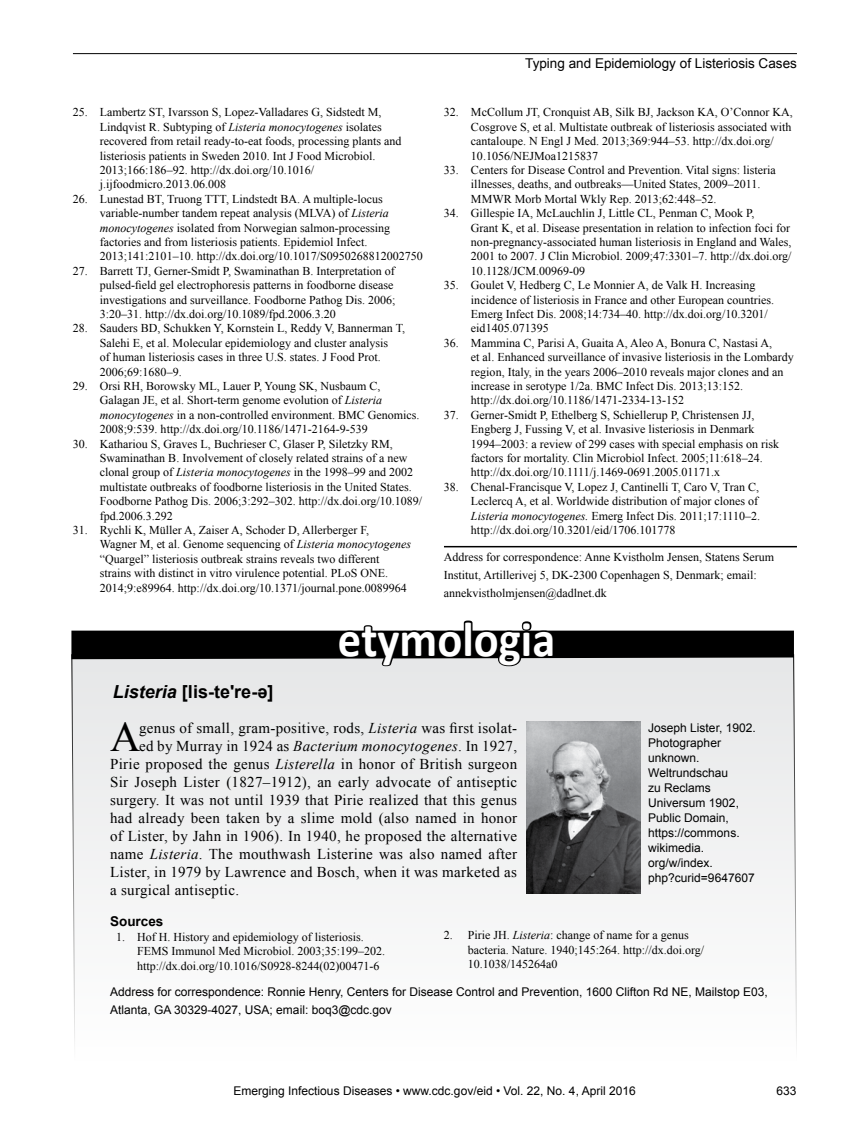
<style>
.page{position:relative;width:851px;height:1134px;background:#fff}
.page>*{position:absolute;margin:0;border:0;box-sizing:border-box;transform-origin:0 0}
.t1{font:700 49.8px "Calibri";color:#fff;scale:.93 1}
.t2{font:42.15px "Times New Roman";color:#000}
.t3{font:700 18px "Arial";color:#000}
.t4{font:15px "Times New Roman";letter-spacing:.02em;color:#000}
.t5{font:13.5px "Arial";color:#000}
.t6{font:700 13.5px "Arial";color:#000}
.t7{font:12px/14.4px "Times New Roman";color:#000}
.t8{font:12px/15px "Arial";color:#000}
.s1{font-style:italic}
</style>
<div class="page">
<hr style="left:73px;top:53px;width:723px;height:1px;background:#000">
<hr style="left:444px;top:546px;width:353px;height:1px;background:#000">
<svg style="left:71px;top:654px;width:726px;height:392px"></svg>
<svg style="left:71px;top:620px;width:722px;height:49px"></svg>
<img style="left:526px;top:722px;width:114px;height:172px">
<p class="t7" style="left:100px;top:105px;width:303px;text-indent:-27px">25. Lambertz ST, Ivarsson S, Lopez-Valladares G, Sidstedt M, Lindqvist R. Subtyping of <span class="s1">Listeria monocytogenes</span> isolates recovered from retail ready-to-eat foods, processing plants and listeriosis patients in Sweden 2010. Int J Food Microbiol.<br>2013;166:186–92. http://dx.doi.org/10.1016/ j.ijfoodmicro.2013.06.008</p>
<p class="t7" style="left:100px;top:191px;width:324px;text-indent:-27px">26. Lunestad BT, Truong TTT, Lindstedt BA. A multiple-locus variable-number tandem repeat analysis (MLVA) of <span class="s1">Listeria monocytogenes</span> isolated from Norwegian salmon-processing factories and from listeriosis patients. Epidemiol Infect.<br>2013;141:2101–10. http://dx.doi.org/10.1017/S0950268812002750</p>
<p class="t7" style="left:100px;top:263px;width:297px;text-indent:-27px">27. Barrett TJ, Gerner-Smidt P, Swaminathan B. Interpretation of pulsed-field gel electrophoresis patterns in foodborne disease investigations and surveillance. Foodborne Pathog Dis. 2006; 3:20–31. http://dx.doi.org/10.1089/fpd.2006.3.20</p>
<p class="t7" style="left:100px;top:321px;width:307px;text-indent:-27px">28. Sauders BD, Schukken Y, Kornstein L, Reddy V, Bannerman T, Salehi E, et al. Molecular epidemiology and cluster analysis<br>of human listeriosis cases in three U.S. states. J Food Prot.<br>2006;69:1680–9.</p>
<p class="t7" style="left:100px;top:379px;width:321px;text-indent:-27px">29. Orsi RH, Borowsky ML, Lauer P, Young SK, Nusbaum C, Galagan JE, et al. Short-term genome evolution of <span class="s1">Listeria monocytogenes</span> in a non-controlled environment. BMC Genomics.<br>2008;9:539. http://dx.doi.org/10.1186/1471-2164-9-539</p>
<p class="t7" style="left:100px;top:436px;width:324px;text-indent:-27px">30. Kathariou S, Graves L, Buchrieser C, Glaser P, Siletzky RM, Swaminathan B. Involvement of closely related strains of a new clonal group of <span class="s1">Listeria monocytogenes</span> in the 1998–99 and 2002 multistate outbreaks of foodborne listeriosis in the United States.<br>Foodborne Pathog Dis. 2006;3:292–302. http://dx.doi.org/10.1089/ fpd.2006.3.292</p>
<p class="t7" style="left:100px;top:523px;width:312px;text-indent:-27px">31. Rychli K, Müller A, Zaiser A, Schoder D, Allerberger F,<br>Wagner M, et al. Genome sequencing of <span class="s1">Listeria monocytogenes </span>“Quargel” listeriosis outbreak strains reveals two different strains with distinct in vitro virulence potential. PLoS ONE.<br>2014;9:e89964. http://dx.doi.org/10.1371/journal.pone.0089964</p>
<p class="t5" style="left:525px;top:55px;width:273px">Typing and Epidemiology of Listeriosis Cases</p>
<p class="t7" style="left:471px;top:105px;width:323px;text-indent:-27px">32. McCollum JT, Cronquist AB, Silk BJ, Jackson KA, O’Connor KA, Cosgrove S, et al. Multistate outbreak of listeriosis associated with cantaloupe. N Engl J Med. 2013;369:944–53. http://dx.doi.org/ 10.1056/NEJMoa1215837</p>
<p class="t7" style="left:471px;top:163px;width:306px;text-indent:-27px">33. Centers for Disease Control and Prevention. Vital signs: listeria illnesses, deaths, and outbreaks—United States, 2009–2011.<br>MMWR Morb Mortal Wkly Rep. 2013;62:448–52.</p>
<p class="t7" style="left:471px;top:206px;width:322px;text-indent:-27px">34. Gillespie IA, McLauchlin J, Little CL, Penman C, Mook P,<br>Grant K, et al. Disease presentation in relation to infection foci for non-pregnancy-associated human listeriosis in England and Wales, 2001 to 2007. J Clin Microbiol. 2009;47:3301–7. http://dx.doi.org/ 10.1128/JCM.00969-09</p>
<p class="t7" style="left:471px;top:278px;width:304px;text-indent:-27px">35. Goulet V, Hedberg C, Le Monnier A, de Valk H. Increasing incidence of listeriosis in France and other European countries.<br>Emerg Infect Dis. 2008;14:734–40. http://dx.doi.org/10.3201/ eid1405.071395</p>
<p class="t7" style="left:471px;top:335px;width:324px;text-indent:-27px">36. Mammina C, Parisi A, Guaita A, Aleo A, Bonura C, Nastasi A,<br>et al. Enhanced surveillance of invasive listeriosis in the Lombardy region, Italy, in the years 2006–2010 reveals major clones and an increase in serotype 1/2a. BMC Infect Dis. 2013;13:152. http://dx.doi.org/10.1186/1471-2334-13-152</p>
<p class="t7" style="left:471px;top:407px;width:309px;text-indent:-27px">37. Gerner-Smidt P, Ethelberg S, Schiellerup P, Christensen JJ, Engberg J, Fussing V, et al. Invasive listeriosis in Denmark 1994–2003: a review of 299 cases with special emphasis on risk factors for mortality. Clin Microbiol Infect. 2005;11:618–24. http://dx.doi.org/10.1111/j.1469-0691.2005.01171.x</p>
<p class="t7" style="left:471px;top:479px;width:291px;text-indent:-27px">38. Chenal-Francisque V, Lopez J, Cantinelli T, Caro V, Tran C, Leclercq A, et al. Worldwide distribution of major clones of <span class="s1">Listeria monocytogenes.</span> Emerg Infect Dis. 2011;17:1110–2. http://dx.doi.org/10.3201/eid/1706.101778</p>
<p class="t7" style="left:444px;top:548px;width:331px;line-height:18px">Address for correspondence: Anne Kvistholm Jensen, Statens Serum<br>Institut, Artillerivej 5, DK-2300 Copenhagen S, Denmark; email: annekvistholmjensen@dadlnet.dk</p>
<h3 class="t3" style="left:113px;top:680px;width:162px"><span class="s1">Listeria</span> [lis-teʹre-ə]</h3>
<h1 class="t1" style="left:338px;top:608px;width:235px">etymologia</h1>
<h2 class="t2" style="left:110px;top:708px;width:32px">A</h2>
<p class="t4" style="left:139px;top:718px;width:379px">genus of small, gram-positive, rods, <span class="s1">Listeria</span> was first isolat-</p>
<p class="t4" style="left:139px;top:736px;width:379px">ed by Murray in 1924 as <span class="s1">Bacterium monocytogenes</span>. In 1927,</p>
<p class="t4" style="left:110px;top:754px;width:408px">Pirie proposed the genus <span class="s1">Listerella</span> in honor of British surgeon</p>
<p class="t4" style="left:110px;top:772px;width:408px">Sir Joseph Lister (1827–1912), an early advocate of antiseptic</p>
<p class="t4" style="left:110px;top:790px;width:408px">surgery. It was not until 1939 that Pirie realized that this genus</p>
<p class="t4" style="left:110px;top:808px;width:408px">had already been taken by a slime mold (also named in honor</p>
<p class="t4" style="left:110px;top:826px;width:408px">of Lister, by Jahn in 1906). In 1940, he proposed the alternative</p>
<p class="t4" style="left:110px;top:844px;width:408px">name <span class="s1">Listeria</span>. The mouthwash Listerine was also named after</p>
<p class="t4" style="left:110px;top:862px;width:408px">Lister, in 1979 by Lawrence and Bosch, when it was marketed as</p>
<p class="t4" style="left:110px;top:880px;width:130px">a surgical antiseptic.</p>
<p class="t8" style="left:648px;top:720px;width:109px">Joseph Lister, 1902.<br>Photographer unknown.<br>Weltrundschau<br>zu Reclams<br>Universum 1902,<br>Public Domain, https://commons. wikimedia. org/w/index. php?curid=9647607</p>
<p class="t6" style="left:110px;top:913px;width:55px">Sources</p>
<p class="t7" style="left:137px;top:929px;width:250px;text-indent:-21px">1. Hof H. History and epidemiology of listeriosis.<br>FEMS Immunol Med Microbiol. 2003;35:199–202. http://dx.doi.org/10.1016/S0928-8244(02)00471-6</p>
<p class="t7" style="left:467px;top:928px;width:238px;text-indent:-24px">2. Pirie JH. <span class="s1">Listeria</span>: change of name for a genus bacteria. Nature. 1940;145:264. http://dx.doi.org/<br>10.1038/145264a0</p>
<p class="t8" style="left:110px;top:983px;width:659px;line-height:18px">Address for correspondence: Ronnie Henry, Centers for Disease Control and Prevention, 1600 Clifton Rd NE, Mailstop E03,<br>Atlanta, GA 30329-4027, USA; email: boq3@cdc.gov</p>
<p class="t8" style="left:233px;top:1084px;width:403px">Emerging Infectious Diseases • www.cdc.gov/eid • Vol. 22, No. 4, April 2016</p>
<p class="t8" style="left:776px;top:1084px;width:22px">633</p>
</div>
